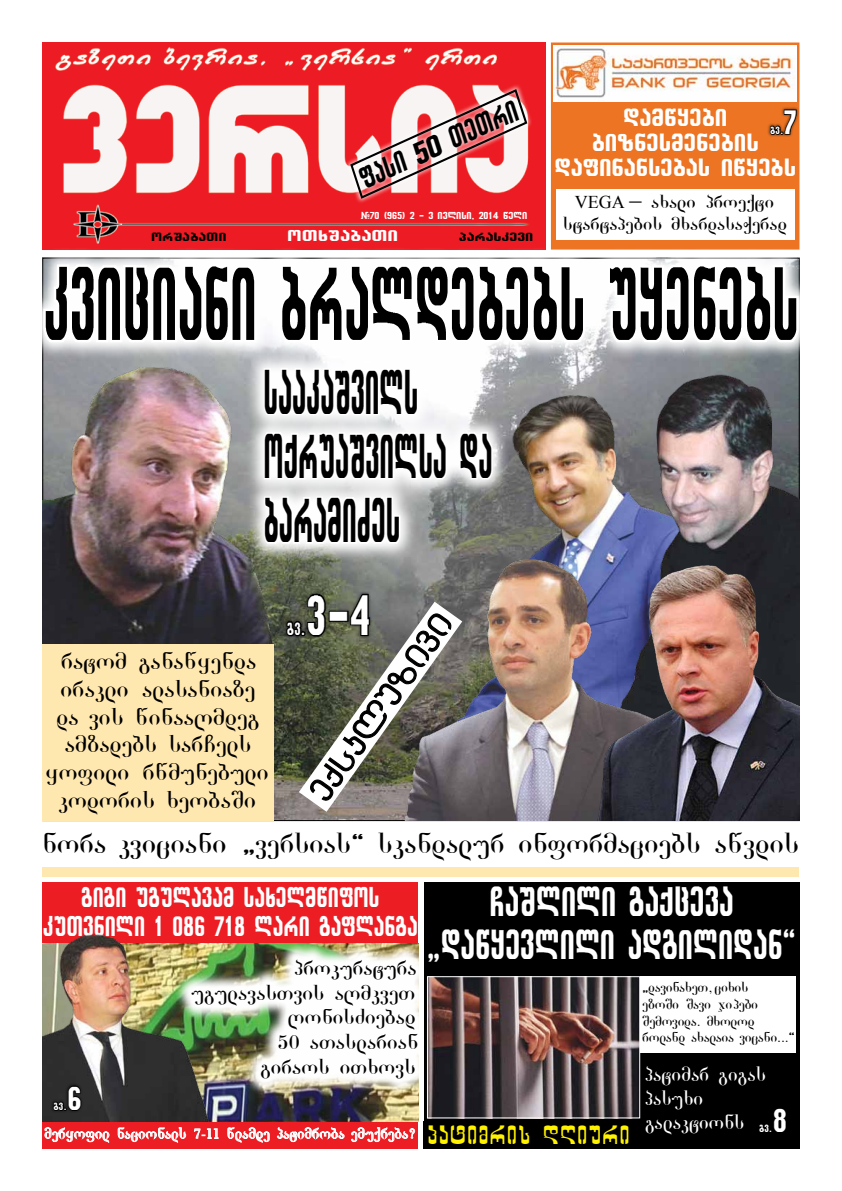
<style>
.page{position:relative;width:842px;height:1191px;background:#fff}
.page>*{position:absolute;margin:0;border:0;box-sizing:border-box;transform-origin:0 0}
.t1{font:106.2px "GEO Balav Mtavr";color:#000;scale:.49 1}
.t2{font:64.2px/64.2px "GEO Balav Mtavr";color:#000;scale:.44 1}
.t3{font:47.9px "Sakar Mtavr";color:#fff;scale:.84 1}
.t4{font:43px/43px "GEO Balav Mtavr";color:#fff;text-align:center;scale:.68 1}
.t5{font:32.4px "Avaza Mtavruli";color:#000;scale:1.16 1}
.t6{font:31.4px "GEO Balav Mtavr";color:#000;scale:.71 1}
.t7{font:29.2px/29.2px "GEO Balav Mtavr";color:#fff;text-align:center;scale:.74 1}
.t8{font:28.5px "Sakar Mtavr";color:#fff}
.t9{font:27.7px "GEO Bodoni";color:#000}
.t10{font:25.4px/25.4px "GEO Balav Mtavr";color:#fff;text-align:center;scale:.95 1}
.t11{font:23.2px/27.8px "GEO Bodoni";color:#000;text-align:center}
.t12{font:20.6px/24.7px "GEO Bodoni";color:#000;text-align:right}
.t13{font:19.9px/23.9px "GEO Bodoni";color:#fff;scale:.94 1}
.t14{font:19.5px "Geo Gedi Mze";color:#fff200;scale:1.92 1}
.t15{font:18px/21.6px "GEO Bodoni";color:#000;text-align:center}
.t16{font:16.1px "GEO Balav Mtavr";color:#fff;scale:1.28 1}
.t17{font:15.1px "Sakar Mtavr";color:#fff;scale:.84 1}
.t18{font:14.2px "GEO Bodoni";color:#fff}
.t19{font:13.9px/16.7px "GEO Bodoni";letter-spacing:-.015em;color:#000;scale:.94 1}
.t20{font:12.2px "GEO Balav Mtavr";color:#000;scale:1.28 1}
.t21{font:10.2px "Balav Mtavr";color:#fff}
.t22{font:9px "Sakar Mtavr";color:#fff}
.s1{font-family:"Times New Roman"}
.s2{font-family:"GEO Balav Mtavr"}
</style>
<div class="page">
<img style="left:274px;top:360px;width:523px;height:459px">
<img style="left:511px;top:386px;width:89px;height:172px">
<div style="left:551px;top:42px;width:248px;height:207px;background:#ec7423;border:2px solid #ec7423"></div>
<img style="left:42px;top:42px;width:503px;height:204px">
<div style="left:345px;top:84px;width:187px;height:120px;background:#fff;opacity:.75"></div>
<svg style="left:349px;top:88px;width:180px;height:112px"></svg>
<div style="left:42px;top:881px;width:376px;height:267px;background:#ed1d24"></div>
<img style="left:212px;top:1096px;width:206px;height:25px">
<img style="left:42px;top:934px;width:170px;height:187px">
<img style="left:174px;top:942px;width:245px;height:154px">
<svg style="left:42px;top:246px;width:758px;height:114px"></svg>
<svg style="left:42px;top:262px;width:217px;height:72px"></svg>
<svg style="left:277px;top:262px;width:311px;height:83px"></svg>
<svg style="left:605px;top:262px;width:195px;height:83px"></svg>
<img style="left:42px;top:334px;width:255px;height:311px">
<img style="left:600px;top:369px;width:199px;height:183px">
<img style="left:397px;top:558px;width:178px;height:263px">
<img style="left:575px;top:552px;width:224px;height:269px">
<div style="left:42px;top:645px;width:232px;height:176px;background:#ffe8af"></div>
<div style="left:424px;top:881px;width:375px;height:267px;background:#000"></div>
<div style="left:42px;top:867px;width:757px;height:10px;background:#ffe8af"></div>
<svg style="left:44px;top:1127px;width:66px;height:15px"></svg>
<svg style="left:118px;top:1127px;width:68px;height:15px"></svg>
<svg style="left:194px;top:1128px;width:25px;height:10px"></svg>
<svg style="left:227px;top:1127px;width:43px;height:15px"></svg>
<svg style="left:277px;top:1127px;width:68px;height:15px"></svg>
<svg style="left:351px;top:1127px;width:64px;height:15px"></svg>
<svg style="left:245px;top:350px;width:266px;height:212px"></svg>
<svg style="left:261px;top:366px;width:159px;height:50px"></svg>
<svg style="left:262px;top:431px;width:187px;height:50px"></svg>
<svg style="left:458px;top:431px;width:36px;height:50px"></svg>
<svg style="left:262px;top:495px;width:140px;height:50px"></svg>
<div style="left:627px;top:976px;width:169px;height:77px;background:#fff"></div>
<img style="left:554px;top:45px;width:242px;height:57px">
<div style="left:556px;top:189px;width:238px;height:50px;background:#fff"></div>
<div style="left:767px;top:106px;width:33px;height:31px;background:#000;opacity:.75"></div>
<svg style="left:769px;top:109px;width:28px;height:36px"></svg>
<div style="left:283px;top:591px;width:90px;height:49px;background:#000;opacity:.75"></div>
<svg style="left:285px;top:592px;width:177px;height:219px;background:#75756c"></svg>
<img style="left:429px;top:978px;width:209px;height:138px">
<div style="left:427px;top:976px;width:213px;height:142px;border:1px solid #fff"></div>
<div style="left:50px;top:1082px;width:34px;height:31px;background:#2d2d2d"></div>
<svg style="left:52px;top:1085px;width:30px;height:35px"></svg>
<h3 class="t6" style="left:352px;top:163px;width:244px;rotate:-24deg">FASI 50 TETRI</h3>
<p class="t21" style="left:361px;top:209px;width:168px">#70 (965) 2 - 3 IVLISI, 2014 WELI</p>
<p class="t20" style="left:151px;top:229px;width:61px">ORSABATI</p>
<p class="t16" style="left:287px;top:226px;width:88px">OTXSABATI</p>
<p class="t20" style="left:459px;top:229px;width:60px">PARASKEVI</p>
<p class="t10" style="left:554px;top:104px;width:256px">DAMWYEBI<br>BIZNESMENEBIS<br>DAFINANSEBAS IWYEBS</p>
<p class="t15" style="left:563px;top:192px;width:226px"><span class="s1">VEGA</span> <span class="s2">_</span> AXALI PROEQTI<br>STARTAPEBIS MXARDASAWERAD</p>
<p class="t8" style="left:783px;top:107px;width:16px">7</p>
<p class="t22" style="left:770px;top:126px;width:14px">GV.</p>
<h1 class="t1" style="left:43px;top:241px;width:1542px">KVICIANI BRALDEBEBS UYENEBS</h1>
<h2 class="t2" style="left:264px;top:359px;width:521px">SAAKASVILS<br>OQRUASVILSA DA<br>BARAMIZES</h2>
<p class="t11" style="left:46px;top:648px;width:225px">RATOM GANAWYENDA<br>IRAKLI ALASANIAZE<br>DA VIS WINAARMDEG<br>AMZADEBS SARCELS<br>YOFILI RWMUNEBULI<br>KODORIS XEOBASI</p>
<h3 class="t3" style="left:305px;top:590px;width:81px">3-4</h3>
<h3 class="t5" style="left:305px;top:789px;width:193px;rotate:-55deg">eqskluzivi</h3>
<p class="t17" style="left:287px;top:621px;width:23px">GV.</p>
<p class="t9" style="left:43px;top:829px;width:758px">NORA KVICIANI <span class="s2">`</span>VERSIAS<span class="s2">~</span> SKANDALUR INFORMACIEBS AWVDIS</p>
<p class="t7" style="left:43px;top:882px;width:508px">GIGI UGULAVAM SAXELMWIFOS<br>KUTVNILI 1 086 718 LARI GAFLANGA</p>
<p class="t12" style="left:191px;top:956px;width:229px">PROKURATURA<br>UGULAVASTVIS ARMKVET<br>RONISZIEBAD<br>50 ATASLARIAN<br>GIRAOS ITXOVS</p>
<p class="t8" style="left:66px;top:1083px;width:18px">6</p>
<p class="t22" style="left:54px;top:1101px;width:14px">GV.</p>
<p class="t18" style="left:45px;top:1126px;width:373px">MERYOFIL NACIONALS 7-11 WLAMDE PATIMROBA EMUQREBA?</p>
<h3 class="t4" style="left:427px;top:880px;width:544px">CASLILI GAQCEVA `DAWYEVLILI ADGILIDAN~</h3>
<p class="t19" style="left:643px;top:980px;width:163px"><span class="s2">`</span>DAVINAXET, CIXIS<br>EZOSI SAVI JIPEBI<br>SEMOVIDA. MXOLOD<br>ROLAND AXALAIA VICANI...<span class="s2">~</span></p>
<p class="t13" style="left:645px;top:1063px;width:130px">PATIMAR GIGAS<br>PASUXI<br>GALAKTIONS</p>
<p class="t8" style="left:772px;top:1105px;width:18px">8</p>
<p class="t14" style="left:429px;top:1122px;width:107px">PATIMRIS DRIURI</p>
<p class="t22" style="left:759px;top:1123px;width:14px">GV.</p>
</div>
